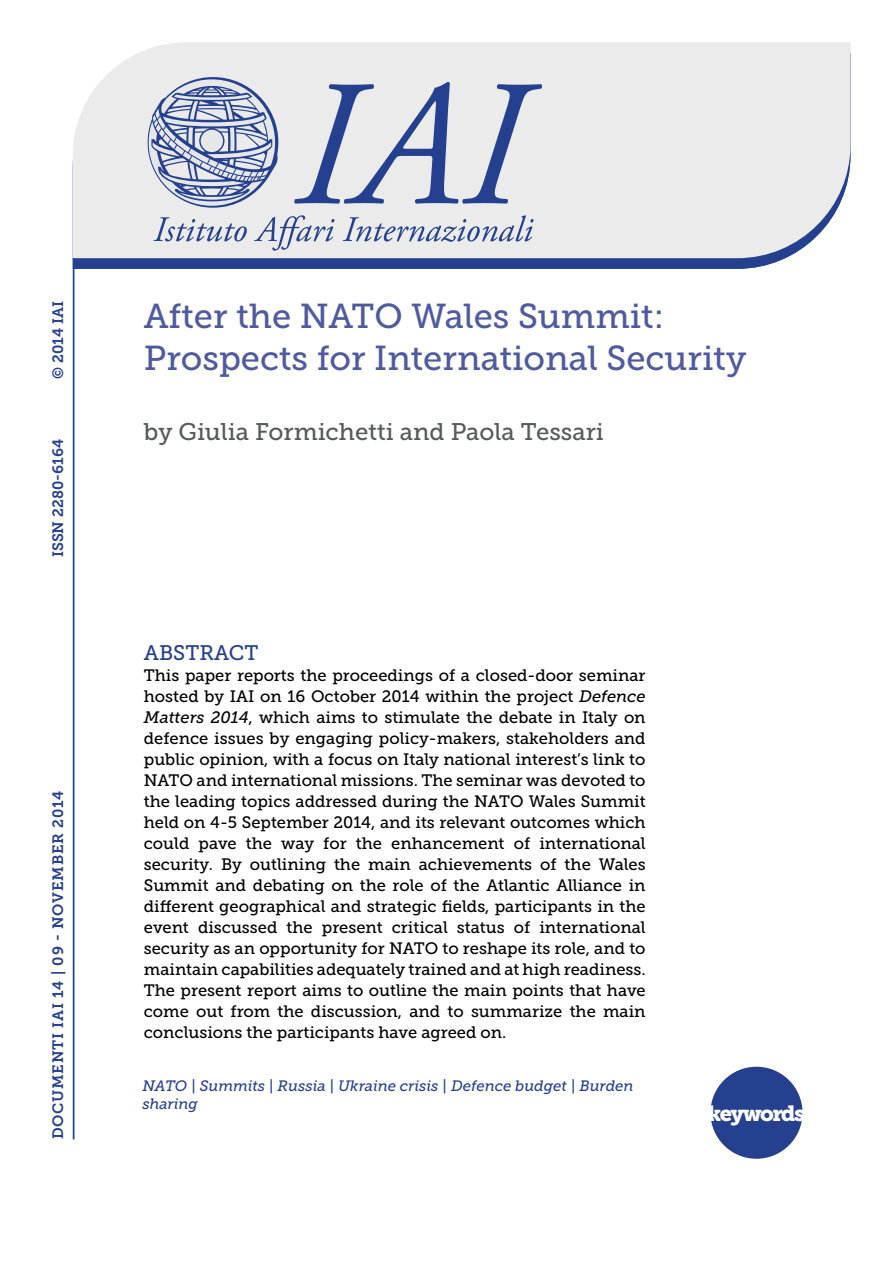
<style>
.page{position:relative;width:893px;height:1263px;background:#fff}
.page>*{position:absolute;margin:0;border:0;box-sizing:border-box;transform-origin:0 0}
.t1{font:34.5px/41.4px "Museo Slab 500";color:#4f5b9e}
.t2{font:24px "Museo Slab 500";color:#58595b}
.t3{font:21.75px "Museo Slab 900";letter-spacing:-.07em;color:#fff}
.t4{font:21px "Museo Slab 500";color:#25408f}
.t5{font:16.5px/21px "Museo Slab 500";color:#000;text-align:justify}
.t6{font:italic 15px/18px "Museo Slab 500";color:#25408f}
.t7{font:15px "Museo Slab 700";letter-spacing:.05em;color:#25408f}
.t8{font:15px "Museo Slab 700";color:#25408f}
.s1{font-style:italic}
</style>
<div class="page">
<svg style="left:74px;top:258px;width:712px;height:11px;background:#2d4793"></svg>
<div style="left:73px;top:43px;width:777px;height:215px;background:#ebebec"></div>
<hr style="left:73px;top:258px;width:1px;height:881px;background:#25408f">
<svg style="left:153px;top:215px;width:380px;height:36px;background:#ccd0dd"></svg>
<svg style="left:294px;top:82px;width:249px;height:122px;background:#bcc3d6"></svg>
<svg style="left:148px;top:77px;width:130px;height:131px;background:#aab3cd"></svg>
<div style="left:710px;top:1067px;width:92px;height:92px;background:#25408f;border-radius:50%"></div>
<p class="t7" style="left:50px;top:379px;width:79px;rotate:-90deg">© 2014 IAI</p>
<p class="t8" style="left:50px;top:557px;width:120px;rotate:-90deg">ISSN 2280-6164</p>
<p class="t7" style="left:50px;top:1139px;width:350px;rotate:-90deg">DOCUMENTI IAI 14 | 09 - November 2014</p>
<h1 class="t1" style="left:144px;top:296px;width:604px">After the NATO Wales Summit:<br>Prospects for International Security</h1>
<h2 class="t2" style="left:144px;top:418px;width:462px">by Giulia Formichetti and Paola Tessari</h2>
<p class="t4" style="left:144px;top:641px;width:110px">Abstract</p>
<p class="t5" style="left:144px;top:665px;width:503px">This paper reports the proceedings of a closed-door seminar hosted by IAI on 16 October 2014 within the project <span class="s1">Defence Matters 2014</span>, which aims to stimulate the debate in Italy on defence issues by engaging policy-makers, stakeholders and public opinion, with a focus on Italy national interest’s link to NATO and international missions. The seminar was devoted to the leading topics addressed during the NATO Wales Summit held on 4-5 September 2014, and its relevant outcomes which could pave the way for the enhancement of international security. By outlining the main achievements of the Wales Summit and debating on the role of the Atlantic Alliance in different geographical and strategic fields, participants in the event discussed the present critical status of international security as an opportunity for NATO to reshape its role, and to maintain capabilities adequately trained and at high readiness.<br>The present report aims to outline the main points that have come out from the discussion, and to summarize the main conclusions the participants have agreed on.</p>
<p class="t6" style="left:142px;top:1077px;width:493px">NATO | Summits | Russia | Ukraine crisis | Defence budget | Burden sharing</p>
<h3 class="t3" style="left:708px;top:1101px;width:99px">keywords</h3>
</div>
